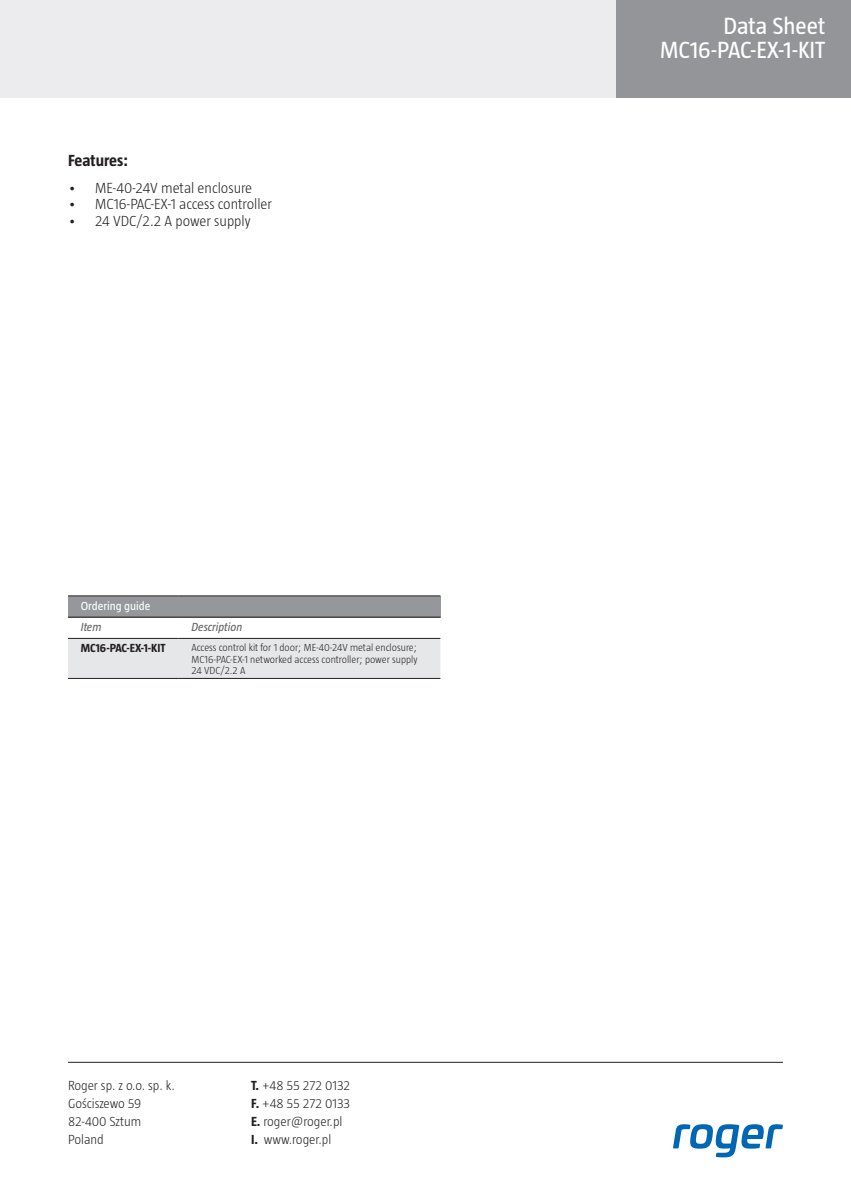
<style>
.page{position:relative;width:851px;height:1191px;background:#fff}
.page>*{position:absolute;margin:0;border:0;box-sizing:border-box;transform-origin:0 0}
.t1{font:24px/24px "Taz";color:#fff;text-align:right}
.t2{font:300 24px/24px "Taz";color:#fff;text-align:right}
.t3{font:700 16.5px "Taz";color:#231f20}
.t4{font:300 15px "Taz";color:#231f20}
.t5{font:300 13.5px/18px "Taz";color:#231f20}
.t6{font:700 12px "Taz";color:#231f20}
.t7{font:italic 12px "Taz";color:#636366}
.t8{font:12px "Taz";color:#fff}
.t9{font:300 10.5px/11.6px "Taz";color:#231f20;text-align:justify}
.s1{font-weight:700}
</style>
<div class="page">
<div style="left:612px;top:0;width:238px;height:98px;background:#939598"></div>
<div style="left:0;top:0;width:615px;height:97px;background:#ececee"></div>
<svg style="left:673px;top:1124px;width:109px;height:33px"></svg>
<div style="left:68px;top:596px;width:372px;height:21px;background:#95979a"></div>
<div style="left:68px;top:639px;width:372px;height:39px;background:#e6e7e9"></div>
<hr style="left:68px;top:638px;width:111px;height:1px;background:#231f20">
<hr style="left:179px;top:638px;width:261px;height:1px;background:#231f20">
<hr style="left:68px;top:595px;width:111px;height:1px;background:#231f20">
<hr style="left:179px;top:595px;width:261px;height:1px;background:#231f20">
<hr style="left:68px;top:617px;width:111px;height:1px;background:#231f20">
<hr style="left:179px;top:617px;width:261px;height:1px;background:#231f20">
<hr style="left:68px;top:678px;width:111px;height:1px;background:#231f20">
<hr style="left:179px;top:678px;width:261px;height:1px;background:#231f20">
<hr style="left:68px;top:1062px;width:714px;height:1px;background:#231f20">
<h2 class="t3" style="left:68px;top:151px;width:62px">Features:</h2>
<h3 class="t4" style="left:68px;top:179px;width:186px">• ME-40-24V metal enclosure</h3>
<h3 class="t4" style="left:68px;top:196px;width:205px">• MC16-PAC-EX-1 access controller</h3>
<h3 class="t4" style="left:68px;top:212px;width:184px">• 24 VDC/2.2 A power supply</h3>
<p class="t8" style="left:81px;top:599px;width:71px">Ordering guide</p>
<p class="t7" style="left:81px;top:620px;width:22px">Item</p>
<p class="t7" style="left:191px;top:620px;width:52px">Description</p>
<p class="t6" style="left:81px;top:641px;width:86px">MC16-PAC-EX-1-KIT</p>
<p class="t9" style="left:191px;top:641px;width:227px">Access control kit for 1 door; ME-40-24V metal enclosure; MC16-PAC-EX-1 networked access controller; power supply 24 VDC/2.2 A</p>
<p class="t5" style="left:68px;top:1076px;width:108px">Roger sp. z o.o. sp. k.<br>Gościszewo 59<br>82-400 Sztum<br>Poland</p>
<p class="t5" style="left:251px;top:1076px;width:101px"><span class="s1">T.</span> +48 55 272 0132<br><span class="s1">F.</span> +48 55 272 0133<br><span class="s1">E.</span> roger@roger.pl<br><span class="s1">I.</span> www.roger.pl</p>
<h1 class="t1" style="left:660px;top:14px;width:166px">Data Sheet<br>MC16-PAC-EX-1-KIT</h1>
<h1 class="t2" style="left:686px;top:20px;width:136px">Kontrolery serii<br>PRxx1</h1>
</div>
